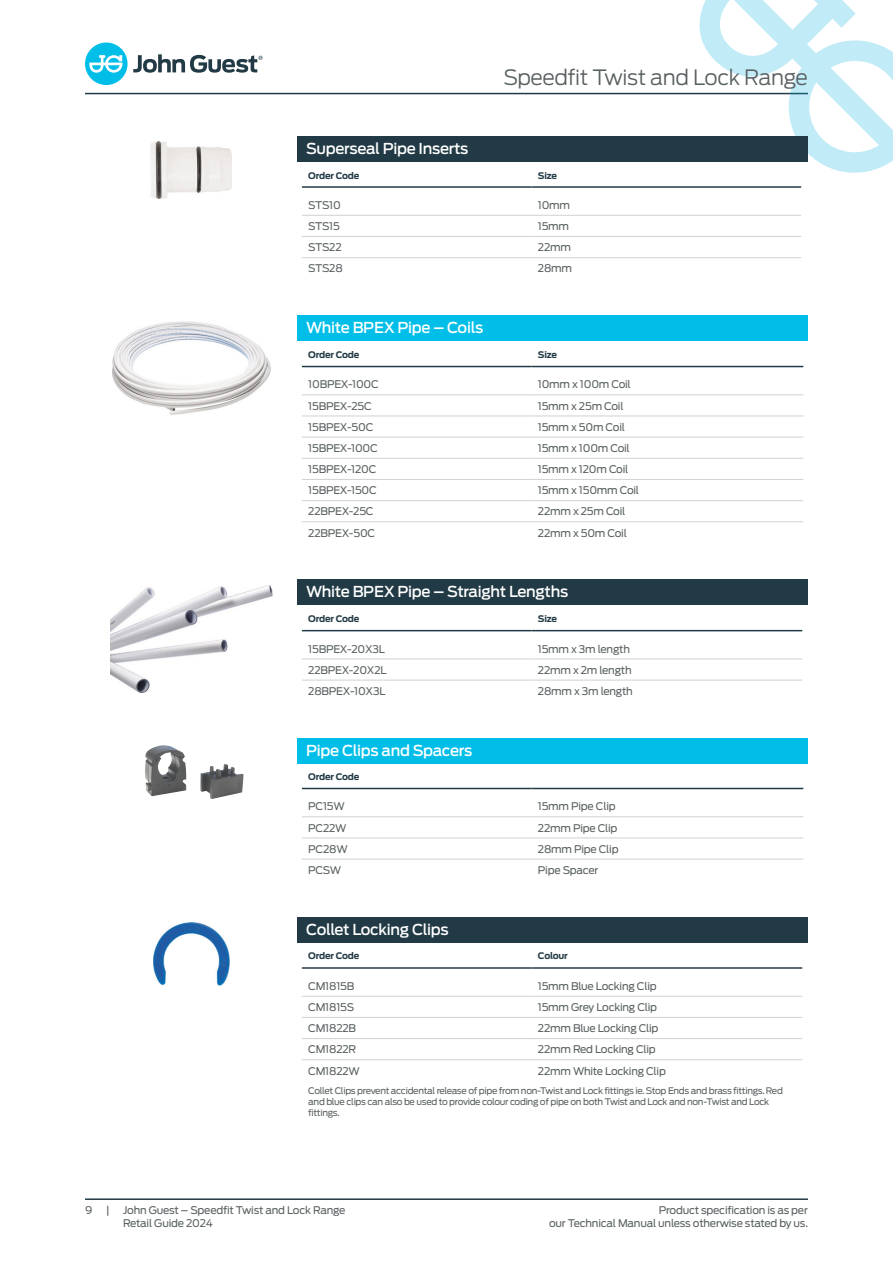
<style>
.page{position:relative;width:893px;height:1263px;background:#fff}
.page>*{position:absolute;margin:0;border:0;box-sizing:border-box;transform-origin:0 0}
.t1{font:300 21px "Antenna";letter-spacing:-.02em;color:#585f60}
.t2{font:500 15px "Antenna";letter-spacing:-.02em;color:#fff}
.t3{font:10.5px/12.6px "Antenna";letter-spacing:-.02em;color:#585f60}
.t4{font:9px/10.5px "Antenna";letter-spacing:-.035em;color:#585f60}
.t5{font:700 9px "Antenna";letter-spacing:-.02em;color:#223a45}
</style>
<div class="page">
<hr style="left:85px;top:93px;width:723px;height:1px;background:#223a45">
<div style="left:85px;top:43px;width:43px;height:42px;background:#00bee8;border-radius:50%"></div>
<svg style="left:89px;top:55px;width:34px;height:18px"></svg>
<svg style="left:133px;top:54px;width:130px;height:19px"></svg>
<svg style="left:697px;top:0;width:196px;height:173px"></svg>
<hr style="left:85px;top:1198px;width:723px;height:2px;background:#223a45">
<hr style="left:302px;top:186px;width:229px;height:2px;background:#223a45">
<hr style="left:531px;top:186px;width:270px;height:2px;background:#223a45">
<hr style="left:302px;top:215px;width:229px;height:1px;background:#d3d4d5">
<hr style="left:531px;top:215px;width:270px;height:1px;background:#d3d4d5">
<hr style="left:302px;top:236px;width:229px;height:1px;background:#d3d4d5">
<hr style="left:531px;top:236px;width:270px;height:1px;background:#d3d4d5">
<hr style="left:302px;top:257px;width:229px;height:1px;background:#d3d4d5">
<hr style="left:531px;top:257px;width:270px;height:1px;background:#d3d4d5">
<div style="left:298px;top:136px;width:510px;height:25px;background:#223a45"></div>
<img style="left:151px;top:142px;width:81px;height:56px">
<hr style="left:302px;top:366px;width:229px;height:1px;background:#223a45">
<hr style="left:531px;top:366px;width:272px;height:1px;background:#223a45">
<hr style="left:302px;top:394px;width:229px;height:1px;background:#d3d4d5">
<hr style="left:531px;top:394px;width:272px;height:1px;background:#d3d4d5">
<hr style="left:302px;top:415px;width:229px;height:1px;background:#d3d4d5">
<hr style="left:531px;top:415px;width:272px;height:1px;background:#d3d4d5">
<hr style="left:302px;top:437px;width:229px;height:1px;background:#d3d4d5">
<hr style="left:531px;top:437px;width:272px;height:1px;background:#d3d4d5">
<hr style="left:302px;top:458px;width:229px;height:1px;background:#d3d4d5">
<hr style="left:531px;top:458px;width:272px;height:1px;background:#d3d4d5">
<hr style="left:302px;top:479px;width:229px;height:1px;background:#d3d4d5">
<hr style="left:531px;top:479px;width:272px;height:1px;background:#d3d4d5">
<hr style="left:302px;top:500px;width:229px;height:1px;background:#d3d4d5">
<hr style="left:531px;top:500px;width:272px;height:1px;background:#d3d4d5">
<hr style="left:302px;top:521px;width:229px;height:1px;background:#d3d4d5">
<hr style="left:531px;top:521px;width:272px;height:1px;background:#d3d4d5">
<div style="left:298px;top:316px;width:510px;height:25px;background:#00bee8"></div>
<img style="left:112px;top:321px;width:159px;height:93px">
<hr style="left:302px;top:630px;width:229px;height:1px;background:#223a45">
<hr style="left:531px;top:630px;width:271px;height:1px;background:#223a45">
<hr style="left:302px;top:658px;width:229px;height:1px;background:#d3d4d5">
<hr style="left:531px;top:658px;width:271px;height:1px;background:#d3d4d5">
<hr style="left:302px;top:679px;width:229px;height:2px;background:#d3d4d5">
<hr style="left:531px;top:679px;width:271px;height:2px;background:#d3d4d5">
<div style="left:298px;top:580px;width:510px;height:25px;background:#223a45"></div>
<img style="left:110px;top:585px;width:163px;height:107px">
<hr style="left:302px;top:788px;width:229px;height:1px;background:#223a45">
<hr style="left:531px;top:788px;width:272px;height:1px;background:#223a45">
<hr style="left:302px;top:816px;width:229px;height:1px;background:#d3d4d5">
<hr style="left:531px;top:816px;width:272px;height:1px;background:#d3d4d5">
<hr style="left:302px;top:837px;width:229px;height:1px;background:#d3d4d5">
<hr style="left:531px;top:837px;width:272px;height:1px;background:#d3d4d5">
<hr style="left:302px;top:858px;width:229px;height:2px;background:#d3d4d5">
<hr style="left:531px;top:858px;width:272px;height:2px;background:#d3d4d5">
<div style="left:298px;top:738px;width:510px;height:25px;background:#00bee8"></div>
<img style="left:145px;top:745px;width:99px;height:54px">
<hr style="left:302px;top:967px;width:229px;height:2px;background:#223a45">
<hr style="left:531px;top:967px;width:271px;height:2px;background:#223a45">
<hr style="left:302px;top:1017px;width:229px;height:1px;background:#d3d4d5">
<hr style="left:531px;top:1017px;width:271px;height:1px;background:#d3d4d5">
<hr style="left:302px;top:1038px;width:229px;height:1px;background:#d3d4d5">
<hr style="left:531px;top:1038px;width:271px;height:1px;background:#d3d4d5">
<hr style="left:302px;top:996px;width:229px;height:1px;background:#d3d4d5">
<hr style="left:531px;top:996px;width:271px;height:1px;background:#d3d4d5">
<hr style="left:302px;top:1059px;width:229px;height:1px;background:#d3d4d5">
<hr style="left:531px;top:1059px;width:271px;height:1px;background:#d3d4d5">
<div style="left:298px;top:917px;width:510px;height:25px;background:#223a45"></div>
<img style="left:153px;top:923px;width:77px;height:62px">
<h2 class="t2" style="left:306px;top:139px;width:164px">Superseal Pipe Inserts</h2>
<h1 class="t1" style="left:503px;top:65px;width:306px">Speedfit Twist and Lock Range</h1>
<p class="t5" style="left:308px;top:170px;width:53px">Order Code</p>
<p class="t5" style="left:538px;top:170px;width:21px">Size</p>
<p class="t3" style="left:308px;top:199px;width:34px">STS10</p>
<p class="t3" style="left:538px;top:199px;width:34px">10mm</p>
<p class="t3" style="left:308px;top:220px;width:33px">STS15</p>
<p class="t3" style="left:538px;top:220px;width:33px">15mm</p>
<p class="t3" style="left:308px;top:241px;width:35px">STS22</p>
<p class="t3" style="left:538px;top:241px;width:35px">22mm</p>
<p class="t3" style="left:308px;top:262px;width:36px">STS28</p>
<p class="t3" style="left:538px;top:262px;width:36px">28mm</p>
<h2 class="t2" style="left:306px;top:319px;width:179px">White BPEX Pipe – Coils</h2>
<p class="t5" style="left:308px;top:349px;width:53px">Order Code</p>
<p class="t5" style="left:538px;top:349px;width:21px">Size</p>
<p class="t3" style="left:308px;top:378px;width:72px">10BPEX-100C</p>
<p class="t3" style="left:538px;top:378px;width:94px">10mm x 100m Coil</p>
<p class="t3" style="left:308px;top:399px;width:65px">15BPEX-25C</p>
<p class="t3" style="left:538px;top:399px;width:87px">15mm x 25m Coil</p>
<p class="t3" style="left:308px;top:421px;width:67px">15BPEX-50C</p>
<p class="t3" style="left:538px;top:421px;width:89px">15mm x 50m Coil</p>
<p class="t3" style="left:308px;top:442px;width:71px">15BPEX-100C</p>
<p class="t3" style="left:538px;top:442px;width:93px">15mm x 100m Coil</p>
<p class="t3" style="left:308px;top:463px;width:70px">15BPEX-120C</p>
<p class="t3" style="left:538px;top:463px;width:92px">15mm x 120m Coil</p>
<p class="t3" style="left:308px;top:484px;width:70px">15BPEX-150C</p>
<p class="t3" style="left:538px;top:484px;width:103px">15mm x 150mm Coil</p>
<p class="t3" style="left:308px;top:505px;width:67px">22BPEX-25C</p>
<p class="t3" style="left:538px;top:505px;width:89px">22mm x 25m Coil</p>
<p class="t3" style="left:308px;top:526px;width:68px">22BPEX-50C</p>
<p class="t3" style="left:538px;top:526px;width:90px">22mm x 50m Coil</p>
<h2 class="t2" style="left:306px;top:583px;width:264px">White BPEX Pipe – Straight Lengths</h2>
<p class="t5" style="left:308px;top:613px;width:53px">Order Code</p>
<p class="t5" style="left:538px;top:613px;width:21px">Size</p>
<p class="t3" style="left:308px;top:642px;width:78px">15BPEX-20X3L</p>
<p class="t3" style="left:538px;top:642px;width:94px">15mm x 3m length</p>
<p class="t3" style="left:308px;top:664px;width:80px">22BPEX-20X2L</p>
<p class="t3" style="left:538px;top:664px;width:95px">22mm x 2m length</p>
<p class="t3" style="left:308px;top:685px;width:79px">28BPEX-10X3L</p>
<p class="t3" style="left:538px;top:685px;width:97px">28mm x 3m length</p>
<h2 class="t2" style="left:306px;top:741px;width:168px">Pipe Clips and Spacers</h2>
<p class="t5" style="left:308px;top:771px;width:53px">Order Code</p>
<p class="t3" style="left:308px;top:800px;width:38px">PC15W</p>
<p class="t3" style="left:538px;top:800px;width:79px">15mm Pipe Clip</p>
<p class="t3" style="left:308px;top:821px;width:40px">PC22W</p>
<p class="t3" style="left:538px;top:821px;width:81px">22mm Pipe Clip</p>
<p class="t3" style="left:308px;top:843px;width:41px">PC28W</p>
<p class="t3" style="left:538px;top:843px;width:82px">28mm Pipe Clip</p>
<p class="t3" style="left:308px;top:864px;width:34px">PCSW</p>
<p class="t3" style="left:538px;top:864px;width:62px">Pipe Spacer</p>
<h2 class="t2" style="left:306px;top:920px;width:144px">Collet Locking Clips</h2>
<p class="t5" style="left:308px;top:951px;width:53px">Order Code</p>
<p class="t5" style="left:538px;top:951px;width:32px">Colour</p>
<p class="t3" style="left:308px;top:980px;width:47px">CM1815B</p>
<p class="t3" style="left:538px;top:980px;width:120px">15mm Blue Locking Clip</p>
<p class="t3" style="left:308px;top:1001px;width:47px">CM1815S</p>
<p class="t3" style="left:538px;top:1001px;width:121px">15mm Grey Locking Clip</p>
<p class="t3" style="left:308px;top:1022px;width:49px">CM1822B</p>
<p class="t3" style="left:538px;top:1022px;width:122px">22mm Blue Locking Clip</p>
<p class="t3" style="left:308px;top:1043px;width:50px">CM1822R</p>
<p class="t3" style="left:538px;top:1043px;width:119px">22mm Red Locking Clip</p>
<p class="t3" style="left:308px;top:1064px;width:53px">CM1822W</p>
<p class="t3" style="left:538px;top:1064px;width:130px">22mm White Locking Clip</p>
<p class="t4" style="left:308px;top:1086px;width:476px">Collet Clips prevent accidental release of pipe from non-Twist and Lock fittings ie. Stop Ends and brass fittings. Red and blue clips can also be used to provide colour coding of pipe on both Twist and Lock and non-Twist and Lock fittings.</p>
<p class="t3" style="left:85px;top:1204px;width:9px">9</p>
<p class="t3" style="left:106px;top:1204px;width:5px">|</p>
<p class="t3" style="left:123px;top:1204px;width:224px">John Guest – Speedfit Twist and Lock Range<br>Retail Guide 2024</p>
<p class="t3" style="left:549px;top:1204px;width:260px;text-align:right">Product specification is as per<br>our Technical Manual unless otherwise stated by us.</p>
</div>
